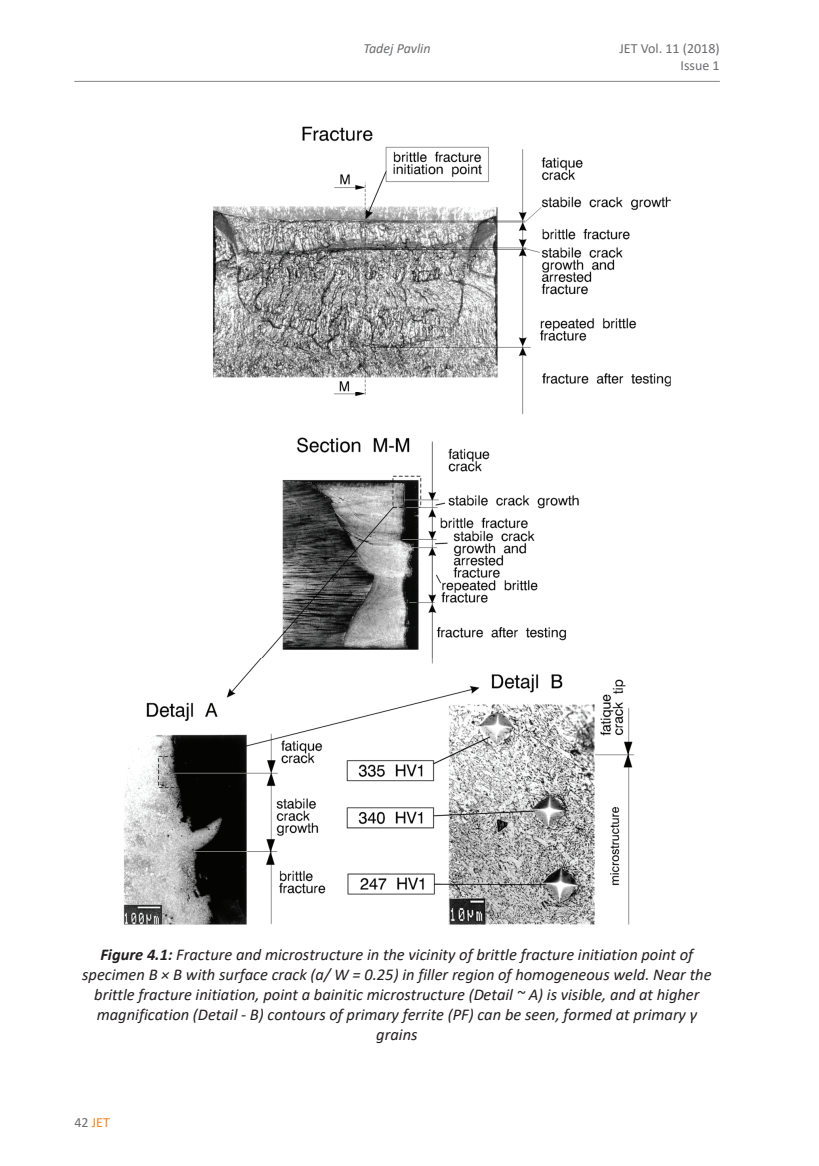
<style>
.page{position:relative;width:819px;height:1166px;background:#fff}
.page>*{position:absolute;margin:0;border:0;box-sizing:border-box;transform-origin:0 0}
.t1{font:italic 16.45px/20.1px "Calibri";color:#231f20;text-align:center}
.t2{font:14px/16.8px "Calibri";color:#6c6d70;text-align:right}
.t3{font:italic 14px "Calibri";color:#6c6d70}
.t4{font:14px "Calibri";color:#f58220}
.t5{font:700 13.12px "Calibri";letter-spacing:.005em;color:#231f20}
.s1{font-weight:700}
.s2{color:#6c6d70}
</style>
<div class="page">
<hr style="left:74px;top:81px;width:645px;height:1px;background:#939598">
<img style="left:124px;top:127px;width:546px;height:798px">
<p class="t3" style="left:363px;top:39px;width:69px">Tadej Pavlin</p>
<p class="t2" style="left:619px;top:40px;width:102px">JET Vol. 11 (2018)<br>Issue 1</p>
<p class="t5" style="left:620px;top:48px;width:98px">JET Vol. 11 (2018)</p>
<p class="t1" style="left:82px;top:943px;width:630px"><span class="s1">Figure 4.1:</span> Fracture and microstructure in the vicinity of brittle fracture initiation point of specimen B × B with surface crack (a/ W = 0.25) in filler region of homogeneous weld. Near the brittle fracture initiation, point a bainitic microstructure (Detail ~ A) is visible, and at higher magnification (Detail ‐ B) contours of primary ferrite (PF) can be seen, formed at primary γ grains</p>
<p class="t4" style="left:74px;top:1112px;width:37px"><span class="s2">42</span> JET</p>
</div>
